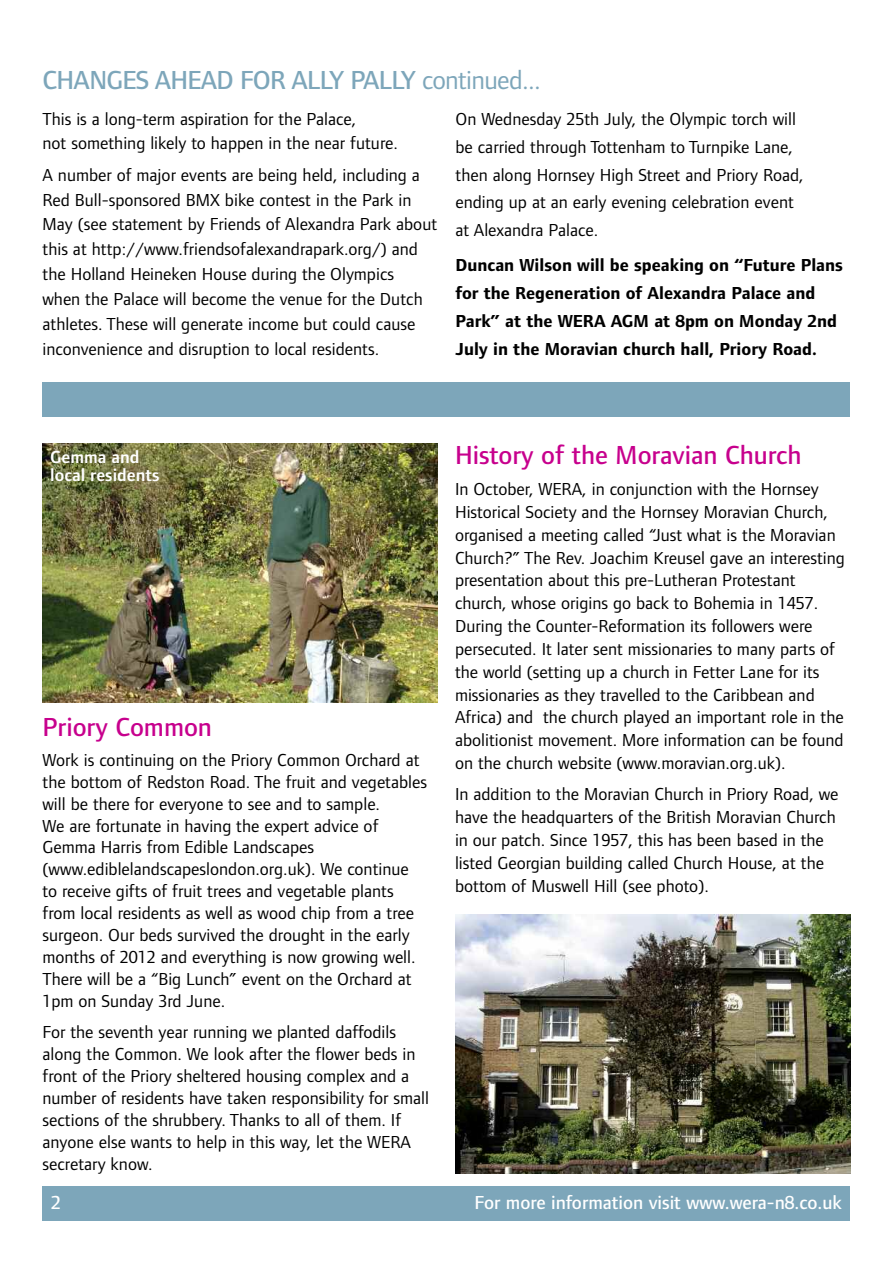
<style>
.page{position:relative;width:893px;height:1263px;background:#fff}
.page>*{position:absolute;margin:0;border:0;box-sizing:border-box;transform-origin:0 0}
.t1{font:500 27px "Foundry Form Sans";color:#c7008d}
.t2{font:500 27px "Foundry Form Sans";letter-spacing:-.025em;color:#7da6ba}
.t3{font:500 19.5px "Foundry Form Sans";color:#fff}
.t4{font:18px/22px "Foundry Form Sans";color:#000}
.t5{font:700 18px/27.9px "Foundry Form Sans";color:#000}
.t6{font:600 18px/18px "Foundry Form Sans";color:#fff}
.s1{font-weight:400}
</style>
<div class="page">
<div style="left:43px;top:1186px;width:807px;height:34px;background:#7da6ba"></div>
<img style="left:43px;top:443px;width:395px;height:260px">
<img style="left:455px;top:914px;width:395px;height:260px">
<div style="left:43px;top:383px;width:807px;height:34px;background:#7da6ba"></div>
<h1 class="t2" style="left:43px;top:70px;width:500px">CHANGES AHEAD FOR ALLY PALLY <span class="s1">continued...</span></h1>
<p class="t4" style="left:43px;top:108px;width:357px;line-height:24.9px">This is a long-term aspiration for the Palace,<br>not something likely to happen in the near future.</p>
<p class="t4" style="left:43px;top:164px;width:396px;line-height:24.9px">A number of major events are being held, including a Red Bull-sponsored BMX bike contest in the Park in May (see statement by Friends of Alexandra Park about this at http://www.friendsofalexandrapark.org/) and the Holland Heineken House during the Olympics<br>when the Palace will become the venue for the Dutch athletes. These will generate income but could cause inconvenience and disruption to local residents.</p>
<p class="t4" style="left:455px;top:106px;width:350px;line-height:27.9px">On Wednesday 25th July, the Olympic torch will be carried through Tottenham to Turnpike Lane, then along Hornsey High Street and Priory Road, ending up at an early evening celebration event at Alexandra Palace.</p>
<p class="t5" style="left:455px;top:252px;width:389px">Duncan Wilson will be speaking on “Future Plans for the Regeneration of Alexandra Palace and Park” at the WERA AGM at 8pm on Monday 2nd July in the Moravian church hall, Priory Road.</p>
<p class="t6" style="left:50px;top:449px;width:111px">Gemma and local residents</p>
<h1 class="t1" style="left:455px;top:445px;width:348px">History of the Moravian Church</h1>
<p class="t4" style="left:455px;top:479px;width:391px;line-height:22.8px">In October, WERA, in conjunction with the Hornsey Historical Society and the Hornsey Moravian Church, organised a meeting called “Just what is the Moravian Church?” The Rev. Joachim Kreusel gave an interesting presentation about this pre-Lutheran Protestant church, whose origins go back to Bohemia in 1457.<br>During the Counter-Reformation its followers were persecuted. It later sent missionaries to many parts of the world (setting up a church in Fetter Lane for its missionaries as they travelled to the Caribbean and Africa) and the church played an important role in the abolitionist movement. More information can be found on the church website (www.moravian.org.uk).</p>
<p class="t4" style="left:455px;top:784px;width:385px;line-height:22.8px">In addition to the Moravian Church in Priory Road, we have the headquarters of the British Moravian Church in our patch. Since 1957, this has been based in the listed Georgian building called Church House, at the bottom of Muswell Hill (see photo).</p>
<h1 class="t1" style="left:43px;top:716px;width:171px">Priory Common</h1>
<p class="t4" style="left:43px;top:750px;width:386px">Work is continuing on the Priory Common Orchard at the bottom of Redston Road. The fruit and vegetables will be there for everyone to see and to sample.<br>We are fortunate in having the expert advice of Gemma Harris from Edible Landscapes (www.ediblelandscapeslondon.org.uk). We continue to receive gifts of fruit trees and vegetable plants from local residents as well as wood chip from a tree surgeon. Our beds survived the drought in the early months of 2012 and everything is now growing well.<br>There will be a “Big Lunch” event on the Orchard at 1pm on Sunday 3rd June.</p>
<p class="t4" style="left:43px;top:1022px;width:388px">For the seventh year running we planted daffodils along the Common. We look after the flower beds in front of the Priory sheltered housing complex and a number of residents have taken responsibility for small sections of the shrubbery. Thanks to all of them. If anyone else wants to help in this way, let the WERA secretary know.</p>
<p class="t3" style="left:51px;top:1195px;width:11px">2</p>
<p class="t3" style="left:475px;top:1195px;width:369px">For more information visit www.wera-n8.co.uk</p>
</div>
